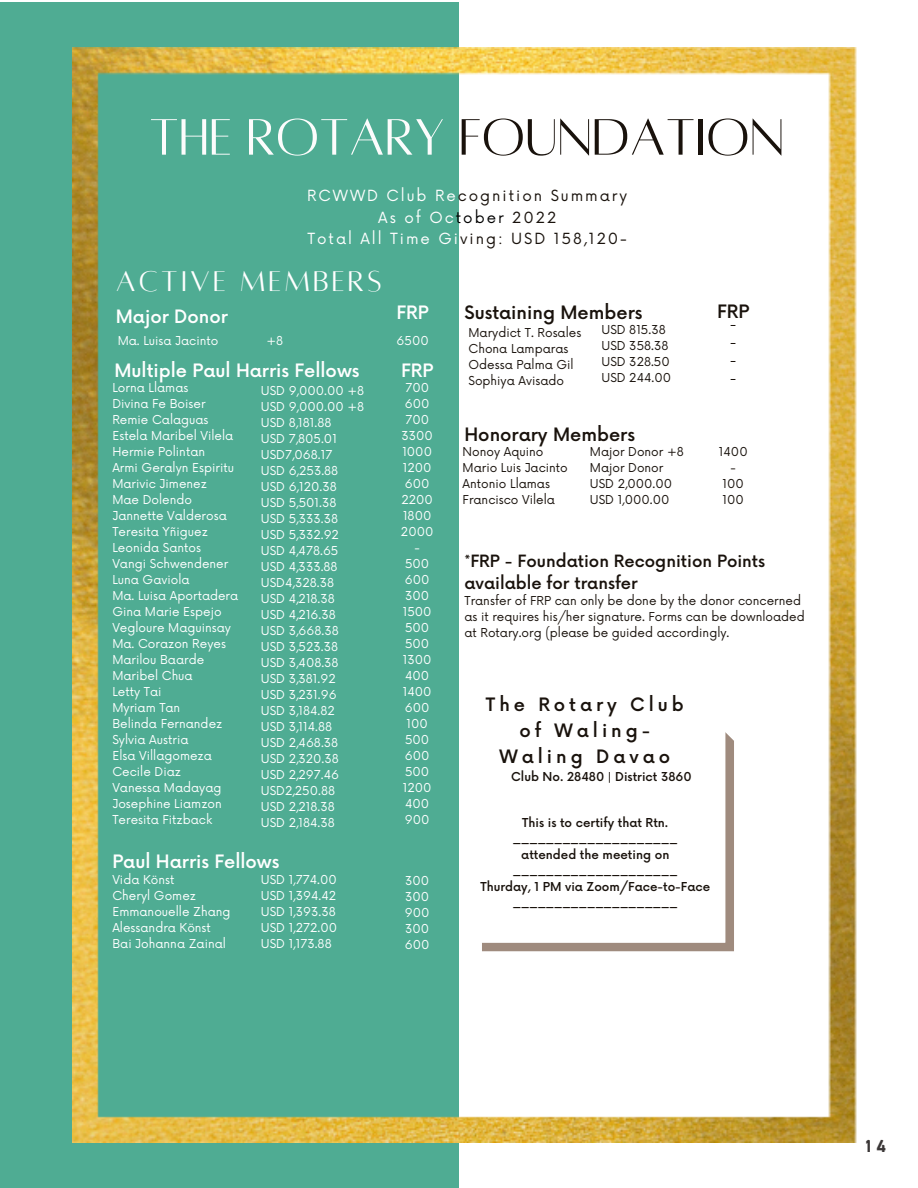
<style>
.page{position:relative;width:918px;height:1188px;background:#fff}
.page>*{position:absolute;margin:0;border:0;box-sizing:border-box;transform-origin:0 0}
.t1{font:56.4px "Alta regular";color:#19120c}
.t2{font:31.5px "Alta regular";letter-spacing:.1em;color:#fff}
.t3{font:500 18px "Now";color:#fff}
.t4{font:500 18px "Now";color:#19120c}
.t5{font:500 18px/25.8px "Now";letter-spacing:.22em;color:#19120c;text-align:center}
.t6{font:700 18px "HS Aleman";color:#3b3737}
.t7{font:500 16.5px/22.5px "Now";color:#19120c}
.t8{font:15px/21.3px "Now";letter-spacing:.13em;color:#19120c;text-align:center}
.t9{font:13.5px/18px "Now";color:#19120c;text-align:justify}
.t10{font:12px/16px "Now";color:#fff}
.t11{font:12px/16px "Now";color:#19120c}
.t12{font:500 12px/16px "Now";color:#19120c;text-align:center}
.s1{color:#fcfcfc}
.s2{color:#fff}
.s3{color:#000}
</style>
<div class="page">
<div style="left:0;top:2px;width:459px;height:1186px;background:#4fac93"></div>
<img style="left:72px;top:47px;width:785px;height:1096px">
<h1 class="t1" style="left:149px;top:109px;width:637px"><span class="s1">THE ROTARY</span> FOUNDATION</h1>
<p class="t8" style="left:307px;top:186px;width:322px"><span class="s2">RCWWD Club Re</span>cognition Summary<br><span class="s2">As of Oc</span><span class="s3">tober</span> 2022<br><span class="s2">Total All Time Gi</span>ving: USD 158,120-</p>
<h2 class="t2" style="left:116px;top:266px;width:268px">ACTIVE MEMBERS</h2>
<h3 class="t3" style="left:116px;top:307px;width:114px">Major Donor</h3>
<h3 class="t3" style="left:397px;top:303px;width:34px">FRP</h3>
<p class="t10" style="left:118px;top:333px;width:102px">Ma. Luisa Jacinto</p>
<p class="t10" style="left:267px;top:333px;width:18px">+8</p>
<p class="t10" style="left:397px;top:333px;width:34px">6500</p>
<h3 class="t3" style="left:114px;top:361px;width:247px">Multiple Paul Harris Fellows</h3>
<h3 class="t3" style="left:401px;top:361px;width:34px">FRP</h3>
<p class="t10" style="left:112px;top:380px;width:127px">Lorna Llamas<br>Divina Fe Boiser<br>Remie Calaguas<br>Estela Maribel Vilela<br>Hermie Polintan<br>Armi Geralyn Espiritu<br>Marivic Jimenez<br>Mae Dolendo<br>Jannette Valderosa<br>Teresita Yñiguez<br>Leonida Santos<br>Vangi Schwendener<br>Luna Gaviola<br>Ma. Luisa Aportadera<br>Gina Marie Espejo<br>Vegloure Maguinsay<br>Ma. Corazon Reyes<br>Marilou Baarde<br>Maribel Chua<br>Letty Tai<br>Myriam Tan<br>Belinda Fernandez<br>Sylvia Austria<br>Elsa Villagomeza<br>Cecile Diaz<br>Vanessa Madayag<br>Josephine Liamzon<br>Teresita Fitzback</p>
<p class="t10" style="left:261px;top:383px;width:105px">USD 9,000.00 +8<br>USD 9,000.00 +8<br>USD 8,181.88<br>USD 7,805.01<br>USD7,068.17<br>USD 6,253.88<br>USD 6,120.38<br>USD 5,501.38<br>USD 5,333.38<br>USD 5,332.92<br>USD 4,478.65<br>USD 4,333.88<br>USD4,328.38<br>USD 4,218.38<br>USD 4,216.38<br>USD 3,668.38<br>USD 3,523.38<br>USD 3,408.38<br>USD 3,381.92<br>USD 3,231.96<br>USD 3,184.82<br>USD 3,114.88<br>USD 2,468.38<br>USD 2,320.38<br>USD 2,297.46<br>USD2,250.88<br>USD 2,218.38<br>USD 2,184.38</p>
<p class="t10" style="left:401px;top:380px;width:34px;text-align:center">700<br>600<br>700<br>3300<br>1000<br>1200<br>600<br>2200<br>1800<br>2000 -<br>500<br>600<br>300<br>1500<br>500<br>500<br>1300<br>400<br>1400<br>600<br>100<br>500<br>600<br>500<br>1200<br>400<br>900</p>
<h3 class="t3" style="left:112px;top:852px;width:169px">Paul Harris Fellows</h3>
<p class="t10" style="left:112px;top:872px;width:120px">Vida Könst<br>Cheryl Gomez<br>Emmanouelle Zhang<br>Alessandra Könst<br>Bai Johanna Zainal</p>
<p class="t10" style="left:261px;top:872px;width:78px;text-align:justify">USD 1,774.00<br>USD 1,394.42<br>USD 1,393.38<br>USD 1,272.00<br>USD 1,173.88</p>
<p class="t10" style="left:405px;top:873px;width:26px;text-align:justify">300<br>300<br>900<br>300<br>600</p>
<h3 class="t4" style="left:464px;top:303px;width:179px">Sustaining Members</h3>
<p class="t11" style="left:468px;top:325px;width:114px">Marydict T. Rosales<br>Chona Lamparas<br>Odessa Palma Gil<br>Sophiya Avisado</p>
<p class="t11" style="left:601px;top:322px;width:71px">USD 815.38<br>USD 358.38<br>USD 328.50<br>USD 244.00</p>
<h3 class="t4" style="left:717px;top:302px;width:34px">FRP</h3>
<p class="t9" style="left:730px;top:316px;width:8px">- - - -</p>
<h3 class="t4" style="left:464px;top:425px;width:172px">Honorary Members</h3>
<p class="t11" style="left:463px;top:444px;width:107px">Nonoy Aquino<br>Mario Luis Jacinto<br>Antonio Llamas<br>Francisco Vilela</p>
<p class="t11" style="left:590px;top:444px;width:96px">Major Donor +8<br>Major Donor<br>USD 2,000.00<br>USD 1,000.00</p>
<p class="t11" style="left:719px;top:444px;width:30px;text-align:center">1400 -<br>100<br>100</p>
<h3 class="t7" style="left:464px;top:550px;width:302px">*FRP - Foundation Recognition Points available for transfer</h3>
<p class="t11" style="left:464px;top:593px;width:342px">Transfer of FRP can only be done by the donor concerned as it requires his/her signature. Forms can be downloaded at Rotary.org (please be guided accordingly.</p>
<h3 class="t5" style="left:486px;top:693px;width:199px">The Rotary Club of Waling-<br>Waling Davao</h3>
<p class="t12" style="left:511px;top:769px;width:182px">Club No. 28480 | District 3860</p>
<p class="t12" style="left:481px;top:815px;width:231px">This is to certify that Rtn. ____________________<br>attended the meeting on ____________________<br>Thurday, 1 PM via Zoom/Face-to-Face ____________________</p>
<h3 class="t6" style="left:866px;top:1139px;width:22px">1 4</h3>
</div>
